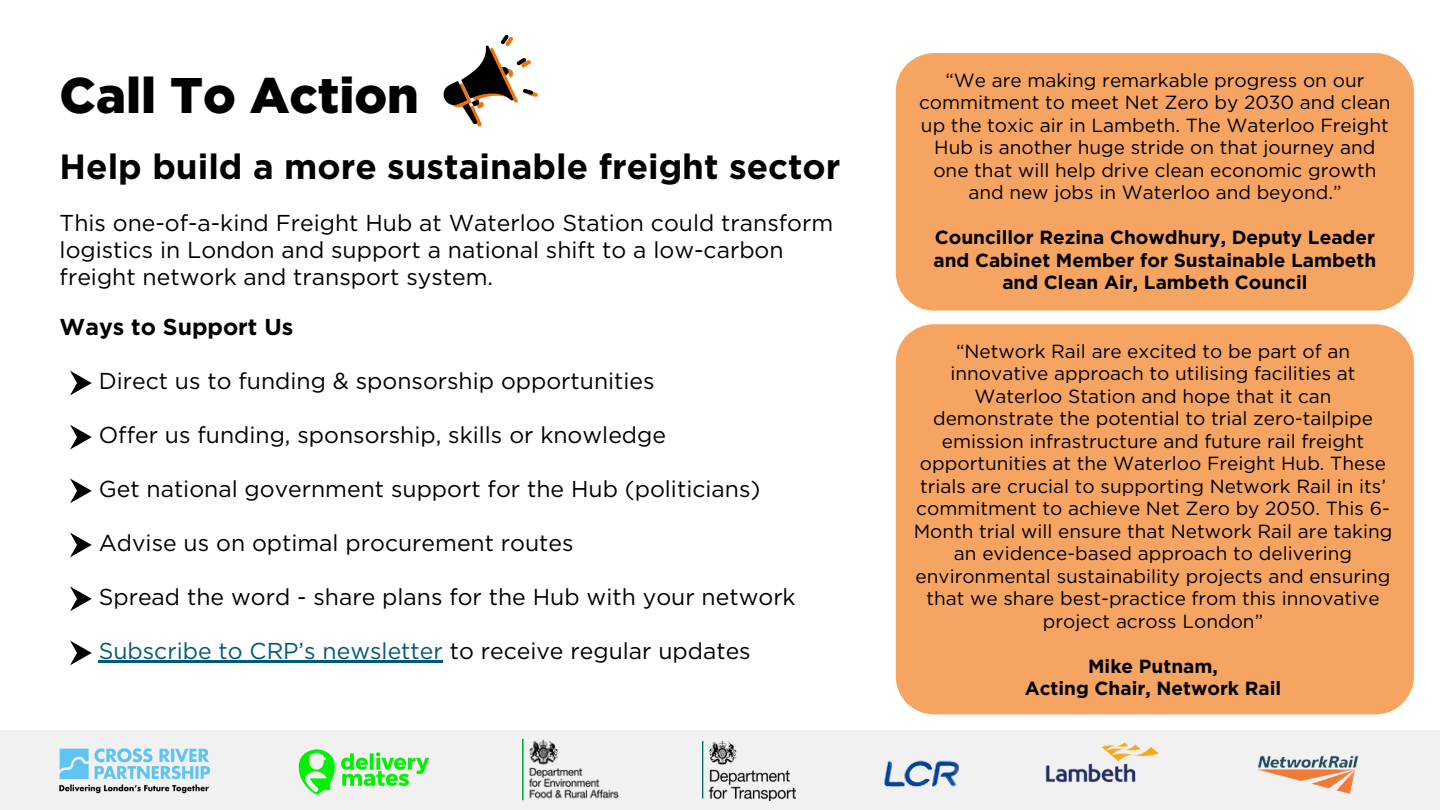
<style>
.page{position:relative;width:1440px;height:810px;background:#fff}
.page>*{position:absolute;margin:0;border:0;box-sizing:border-box;transform-origin:0 0}
.t1{font:900 50px "Gotham";color:#000}
.t2{font:700 35px "Gotham";color:#000}
.t3{font:23px/27px "Gotham";color:#000}
.t4{font:23px "Gotham";color:#00587d}
.t5{font:700 23px "Gotham";color:#000}
.t6{font:19px/22.5px "Gotham";color:#000;text-align:center}
.t7{font:700 19px/22.5px "Gotham";color:#000;text-align:center}
.s1{color:#000}
</style>
<div class="page">
<div style="left:0;top:730px;width:1440px;height:80px;background:#f1f1f1"></div>
<img style="left:523px;top:738px;width:96px;height:63px">
<img style="left:1045px;top:742px;width:114px;height:41px">
<img style="left:1257px;top:755px;width:102px;height:40px">
<img style="left:702px;top:742px;width:93px;height:59px">
<img style="left:884px;top:760px;width:75px;height:27px">
<img style="left:298px;top:749px;width:131px;height:46px">
<svg style="left:444px;top:35px;width:94px;height:92px"></svg>
<div style="left:896px;top:53px;width:518px;height:258px;background:#f6a462"></div>
<div style="left:896px;top:324px;width:518px;height:390px;background:#f6a462"></div>
<hr style="left:99px;top:661px;width:344px;height:2px;background:#00587d">
<svg style="left:70px;top:371px;width:22px;height:24px"></svg>
<svg style="left:70px;top:425px;width:22px;height:25px"></svg>
<svg style="left:70px;top:479px;width:22px;height:24px"></svg>
<svg style="left:70px;top:533px;width:22px;height:24px"></svg>
<svg style="left:70px;top:586px;width:22px;height:25px"></svg>
<svg style="left:70px;top:641px;width:22px;height:24px"></svg>
<img style="left:60px;top:749px;width:151px;height:45px">
<p class="t1" style="left:60px;top:65px;width:361px">Call To Action</p>
<p class="t2" style="left:60px;top:146px;width:782px">Help build a more sustainable freight sector</p>
<p class="t3" style="left:60px;top:210px;width:775px">This one-of-a-kind Freight Hub at Waterloo Station could transform logistics in London and support a national shift to a low-carbon freight network and transport system.</p>
<p class="t5" style="left:60px;top:313px;width:235px">Ways to Support Us</p>
<h5 class="t3" style="left:99px;top:367px;width:557px">Direct us to funding &amp; sponsorship opportunities</h5>
<h3 class="t3" style="left:99px;top:421px;width:569px">Offer us funding, sponsorship, skills or knowledge</h3>
<p class="t3" style="left:99px;top:475px;width:663px">Get national government support for the Hub (politicians)</p>
<p class="t3" style="left:99px;top:529px;width:476px">Advise us on optimal procurement routes</p>
<p class="t3" style="left:99px;top:583px;width:699px">Spread the word - share plans for the Hub with your network</p>
<p class="t4" style="left:99px;top:637px;width:654px">Subscribe to CRP’s newsletter <span class="s1">to receive regular updates</span></p>
<p class="t6" style="left:919px;top:69px;width:473px">“We are making remarkable progress on our commitment to meet Net Zero by 2030 and clean up the toxic air in Lambeth. The Waterloo Freight Hub is another huge stride on that journey and one that will help drive clean economic growth and new jobs in Waterloo and beyond.”</p>
<p class="t7" style="left:933px;top:226px;width:444px">Councillor Rezina Chowdhury, Deputy Leader and Cabinet Member for Sustainable Lambeth and Clean Air, Lambeth Council</p>
<p class="t6" style="left:914px;top:340px;width:480px">“Network Rail are excited to be part of an innovative approach to utilising facilities at Waterloo Station and hope that it can demonstrate the potential to trial zero-tailpipe emission infrastructure and future rail freight opportunities at the Waterloo Freight Hub. These trials are crucial to supporting Network Rail in its’ commitment to achieve Net Zero by 2050. This 6- Month trial will ensure that Network Rail are taking an evidence-based approach to delivering environmental sustainability projects and ensuring that we share best-practice from this innovative project across London”</p>
<p class="t7" style="left:1025px;top:655px;width:258px">Mike Putnam,<br>Acting Chair, Network Rail</p>
</div>
